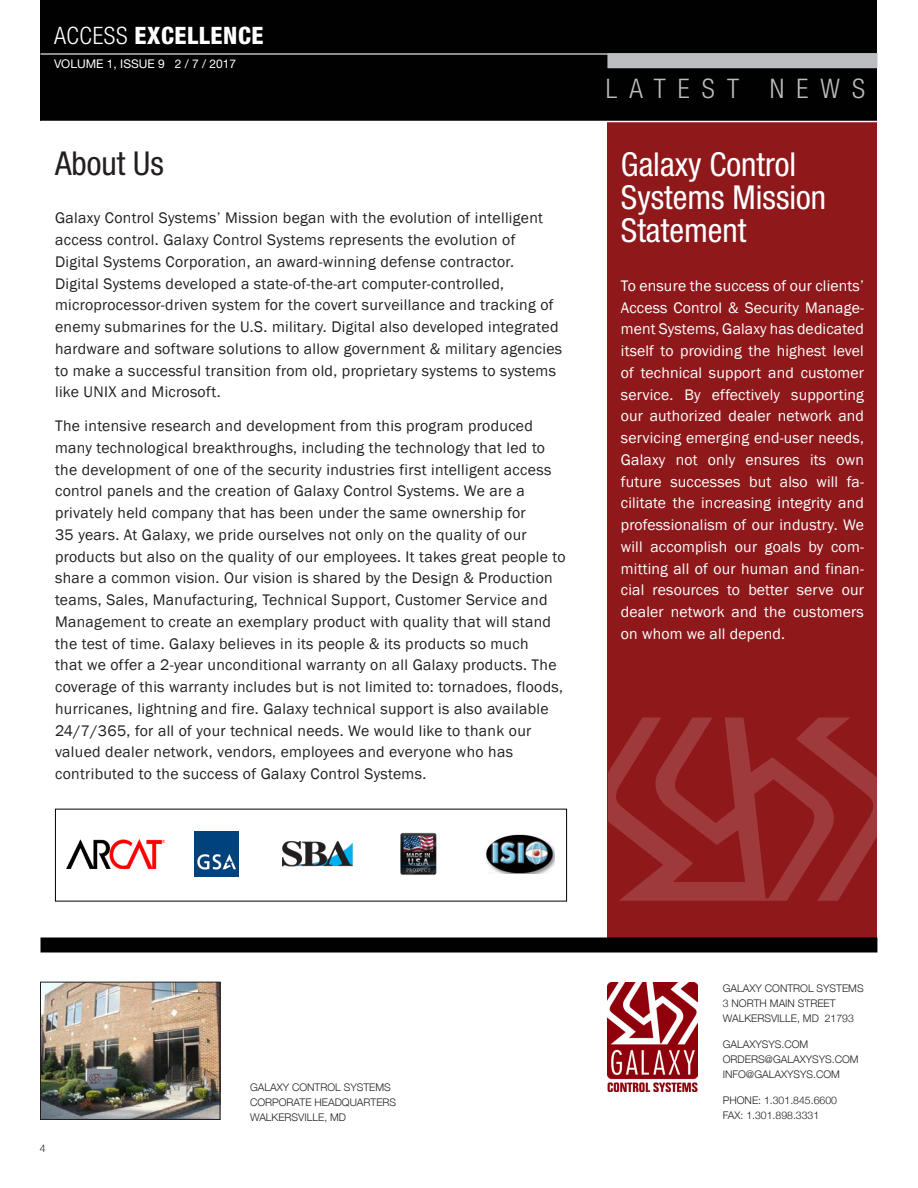
<style>
.page{position:relative;width:918px;height:1188px;background:#fff}
.page>*{position:absolute;margin:0;border:0;box-sizing:border-box;transform-origin:0 0}
.HEADS_Paragraph_Styl{font:condensed 33px/33px "Helvetica Neue";color:#fff}
.HEADS_Paragraph_Styl-2{font:condensed 33px "Helvetica Neue";color:#231f20}
.t1{font:300 condensed 27px "Helvetica Neue";letter-spacing:.45em;color:#bcbdc0}
.t2{font:800 condensed 24px "Helvetica Neue";letter-spacing:.025em;color:#fff}
.BODY_COPY{font:15.75px/21.8px "Franklin Gothic";letter-spacing:.02em;color:#231f20}
.BODY_COPY-2{font:15.75px/21.8px "Franklin Gothic";letter-spacing:.01em;color:#fff;text-align:justify}
.t3{font:12px "Helvetica Neue";color:#fff}
.t4{font:300 10.5px/15px "Helvetica Neue";color:#231f20}
.s1{font-weight:300}
</style>
<div class="page">
<div style="left:607px;top:108px;width:270px;height:837px;background:#8f181b"></div>
<div style="left:40px;top:0;width:837px;height:122px;background:#010101"></div>
<hr style="left:40px;top:53px;width:837px;height:2px;background:#bcbdc0">
<hr style="left:40px;top:121px;width:837px;height:1px;background:#fff">
<div style="left:607px;top:53px;width:270px;height:15px;background:#bcbdc0"></div>
<div style="left:40px;top:938px;width:837px;height:14px;background:#010101"></div>
<img style="left:607px;top:982px;width:91px;height:109px">
<img style="left:42px;top:984px;width:176px;height:134px">
<div style="left:40px;top:982px;width:180px;height:138px;border:1px solid #231f20"></div>
<img style="left:194px;top:832px;width:45px;height:44px">
<img style="left:400px;top:832px;width:37px;height:43px">
<img style="left:67px;top:840px;width:98px;height:28px">
<img style="left:282px;top:841px;width:71px;height:26px">
<img style="left:486px;top:834px;width:68px;height:40px">
<svg style="left:608px;top:718px;width:269px;height:183px"></svg>
<h3 class="t2" style="left:54px;top:21px;width:211px"><span class="s1">ACCESS</span> EXCELLENCE</h3>
<p class="t3" style="left:54px;top:57px;width:184px">VOLUME 1, ISSUE 9 2 / 7 / 2017</p>
<p class="HEADS_Paragraph_Styl-2" style="left:55px;top:144px;width:110px">About Us</p>
<p class="BODY_COPY" style="left:55px;top:207px;width:509px">Galaxy Control Systems’ Mission began with the evolution of intelligent access control. Galaxy Control Systems represents the evolution of Digital Systems Corporation, an award-winning defense contractor.<br>Digital Systems developed a state-of-the-art computer-controlled, microprocessor-driven system for the covert surveillance and tracking of enemy submarines for the U.S. military. Digital also developed integrated hardware and software solutions to allow government &amp; military agencies to make a successful transition from old, proprietary systems to systems like UNIX and Microsoft.</p>
<p class="BODY_COPY" style="left:55px;top:415px;width:512px">The intensive research and development from this program produced many technological breakthroughs, including the technology that led to the development of one of the security industries first intelligent access control panels and the creation of Galaxy Control Systems. We are a privately held company that has been under the same ownership for<br>35 years. At Galaxy, we pride ourselves not only on the quality of our products but also on the quality of our employees. It takes great people to share a common vision. Our vision is shared by the Design &amp; Production teams, Sales, Manufacturing, Technical Support, Customer Service and Management to create an exemplary product with quality that will stand the test of time. Galaxy believes in its people &amp; its products so much<br>that we offer a 2-year unconditional warranty on all Galaxy products. The coverage of this warranty includes but is not limited to: tornadoes, floods, hurricanes, lightning and fire. Galaxy technical support is also available 24/7/365, for all of your technical needs. We would like to thank our valued dealer network, vendors, employees and everyone who has contributed to the success of Galaxy Control Systems.</p>
<h2 class="t1" style="left:606px;top:73px;width:261px">LATEST NEWS</h2>
<p class="HEADS_Paragraph_Styl" style="left:621px;top:148px;width:207px">Galaxy Control<br>Systems Mission<br>Statement</p>
<p class="BODY_COPY-2" style="left:621px;top:275px;width:245px">To ensure the success of our clients’ Access Control &amp; Security Manage&shy;ment Systems, Galaxy has dedicated itself to providing the highest level of technical support and customer service. By effectively supporting our authorized dealer network and servicing emerging end-user needs, Galaxy not only ensures its own future successes but also will fa&shy;cilitate the increasing integrity and professionalism of our industry. We will accomplish our goals by com&shy;mitting all of our human and finan&shy;cial resources to better serve our dealer network and the customers on whom we all depend.</p>
<p class="t4" style="left:40px;top:1141px;width:7px">4</p>
<p class="t4" style="left:250px;top:1080px;width:148px">GALAXY CONTROL SYSTEMS<br>CORPORATE HEADQUARTERS<br>WALKERSVILLE, MD</p>
<p class="t4" style="left:723px;top:981px;width:142px">GALAXY CONTROL SYSTEMS<br>3 NORTH MAIN STREET<br>WALKERSVILLE, MD 21793</p>
<p class="t4" style="left:723px;top:1037px;width:137px">GALAXYSYS.COM<br>ORDERS@GALAXYSYS.COM<br>INFO@GALAXYSYS.COM</p>
<p class="t4" style="left:723px;top:1092px;width:116px">PHONE: 1.301.845.6600<br>FAX: 1.301.898.3331</p>
</div>
